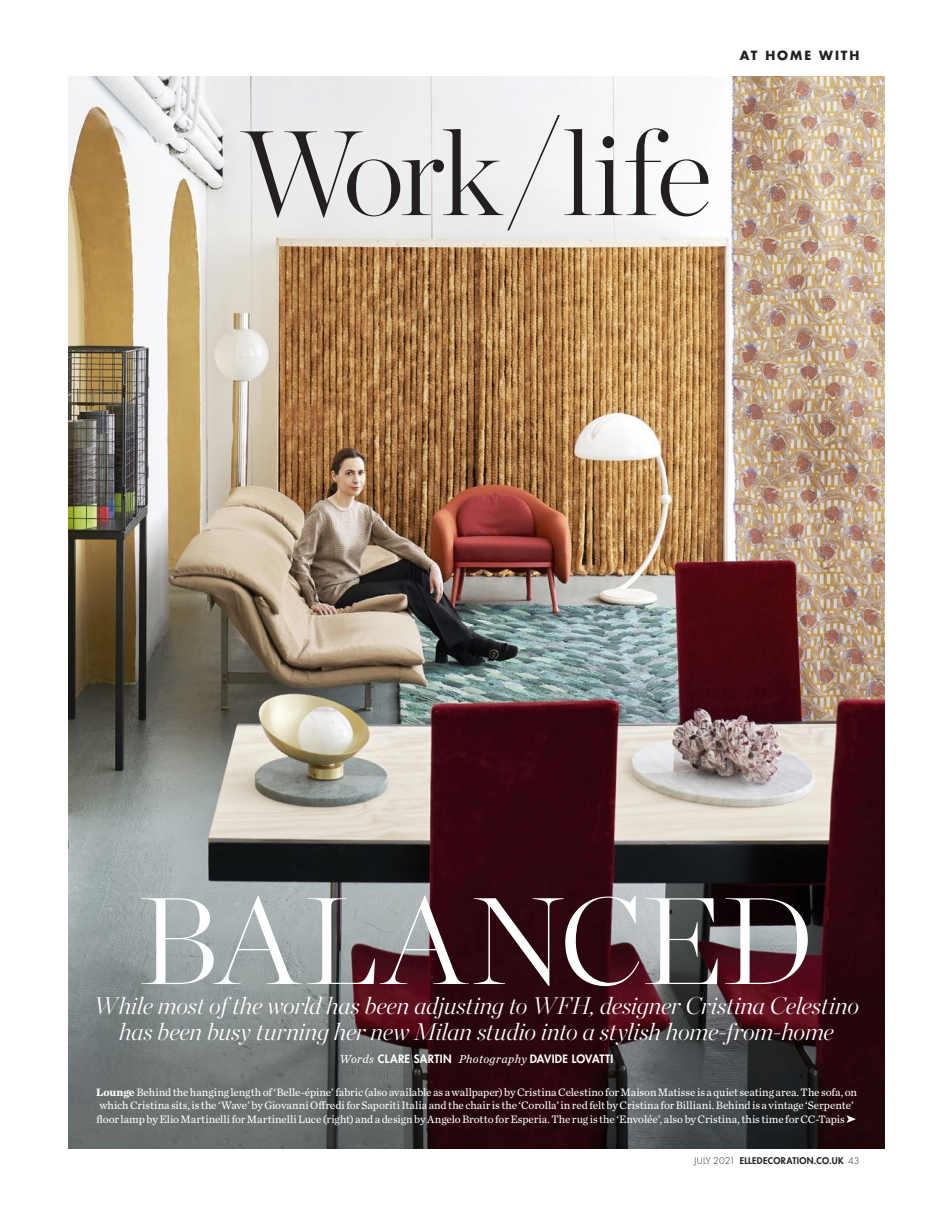
<style>
.page{position:relative;width:936px;height:1212px;background:#fff}
.page>*{position:absolute;margin:0;border:0;box-sizing:border-box;transform-origin:0 0}
.NWS_ITALIC_XLARGE{font:200 123px "Chronicle Display";color:#fff}
.NWS_ITALIC_XLARGE-2{font:200 120px "Chronicle Display";letter-spacing:-.035em;color:#231f20}
.STAND_Homes{font:italic 200 24px "Chronicle Display";letter-spacing:-.015em;color:#fff}
.Strapline_Slug{font:700 12.3px "Futura Std";letter-spacing:.155em;color:#231f20}
.CAPTION_Roman{font:11.25px/13.5px "Chronicle Text G2";letter-spacing:-.005em;color:#fff}
.STAND_Ch_12pt{font:800 11.25px "Futura Std";letter-spacing:.03em;color:#fff}
.t1{font:800 9px "Futura Std";letter-spacing:.035em;color:#231f20}
.s1{font-family:"Chronicle Text G2";font-weight:400;font-style:italic;font-size:12px}
.s2{font-weight:700}
.s3{font-weight:300}
</style>
<div class="page">
<img style="left:68px;top:77px;width:816px;height:1071px">
<p class="NWS_ITALIC_XLARGE-2" style="left:240px;top:82px;width:474px">Work/life</p>
<p class="Strapline_Slug" style="left:739px;top:47px;width:121px">AT HOME WITH</p>
<p class="NWS_ITALIC_XLARGE" style="left:139px;top:848px;width:677px">BALANCED</p>
<p class="STAND_Homes" style="left:119px;top:1013px;width:716px">has been busy turning her new Milan studio into a stylish home-from-home</p>
<p class="STAND_Ch_12pt" style="left:339px;top:1052px;width:275px"><span class="s1">Words</span> CLARE SARTIN <span class="s1">Photography</span> DAVIDE LOVATTI</p>
<p class="STAND_Homes" style="left:94px;top:987px;width:766px">While most of the world has been adjusting to WFH, designer Cristina Celestino</p>
<p class="CAPTION_Roman" style="left:96px;top:1084px;width:762px"><span class="s2">Lounge</span> Behind the hanging length of ‘Belle-épine’ fabric (also available as a wallpaper) by Cristina Celestino for Maison Matisse is a quiet seating area. The sofa, on which Cristina sits, is the ‘Wave’ by Giovanni Offredi for Saporiti Italia and the chair is the ‘Corolla’ in red felt by Cristina for Billiani. Behind is a vintage ‘Serpente’ floor lamp by Elio Martinelli for Martinelli Luce (right) and a design by Angelo Brotto for Esperia. The rug is the ‘Envolée’, also by Cristina, this time for CC-Tapis ➤</p>
<p class="t1" style="left:694px;top:1155px;width:166px"><span class="s3">JULY 2021</span> ELLEDECORATION.CO.UK <span class="s3">43</span></p>
</div>
